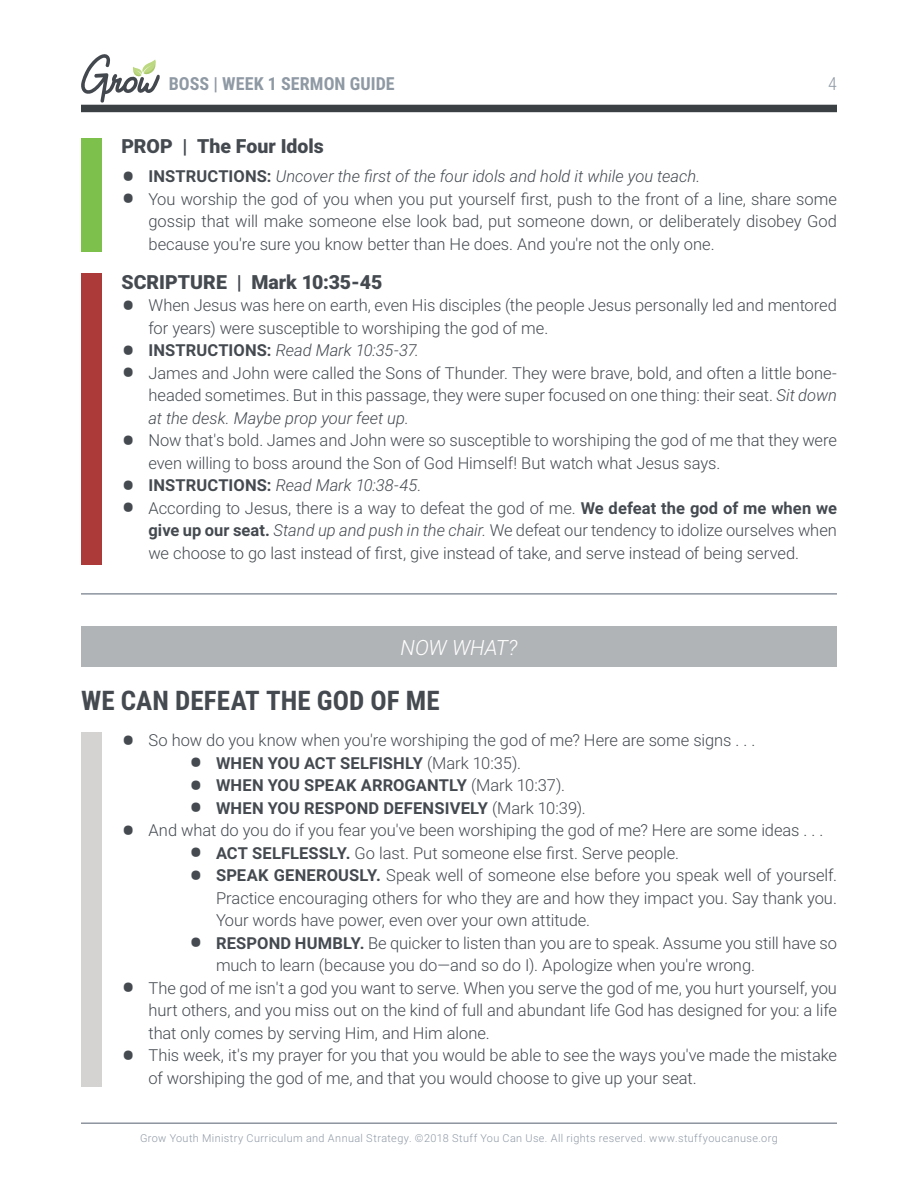
<style>
.page{position:relative;width:918px;height:1188px;background:#fff}
.page>*{position:absolute;margin:0;border:0;box-sizing:border-box;transform-origin:0 0}
.t1{font:700 27px "Roboto Condensed";color:#444a50}
.t2{font:italic 300 21px "Roboto";letter-spacing:-.01em;color:#fff}
.t3{font:900 19.5px "Roboto";color:#444a50}
.t4{font:700 18px "Roboto Condensed";letter-spacing:.005em;color:#8f99a4}
.t5{font:300 18px "Roboto Condensed";color:#8f99a4}
.t6{font:300 16.5px/22.5px "Roboto";letter-spacing:-.005em;color:#444a50;text-align:justify}
.t7{font:italic 300 16.5px "Roboto";color:#444a50}
.t8{font:700 16.5px "Roboto";letter-spacing:.01em;color:#444a50}
.t9{font:300 10.8px "Roboto";letter-spacing:.04em;color:#8f99a6}
.s1{font-family:"Roboto Condensed";font-weight:700;font-style:normal;font-size:37.5px}
.s2{font-weight:700;font-style:normal}
.s3{font-family:"Roboto Condensed";font-weight:700;font-size:37.5px}
.s4{font-style:italic}
.s5{font-weight:700}
.s6{font-family:"Roboto Condensed";font-size:37.5px}
.s7{font-weight:300}
</style>
<div class="page">
<hr style="left:81px;top:1122px;width:756px;height:2px;background:#8d949e">
<div style="left:81px;top:105px;width:756px;height:7px;background:#3b4045"></div>
<svg style="left:81px;top:54px;width:79px;height:49px"></svg>
<hr style="left:81px;top:593px;width:756px;height:2px;background:#8d949e">
<div style="left:81px;top:626px;width:756px;height:41px;background:#b1b4b6"></div>
<div style="left:81px;top:273px;width:20px;height:292px;background:#ac3a39"></div>
<div style="left:81px;top:732px;width:20px;height:354px;background:#d4d3d2"></div>
<div style="left:81px;top:138px;width:20px;height:113px;background:#7ec04c"></div>
<p class="t4" style="left:169px;top:71px;width:228px">BOSS | WEEK 1 SERMON GUIDE</p>
<p class="t5" style="left:828px;top:71px;width:10px">4</p>
<p class="t3" style="left:122px;top:132px;width:204px">PROP | The Four Idols</p>
<p class="t7" style="left:122px;top:165px;width:580px"><span class="s1">•</span> <span class="s2">INSTRUCTIONS:</span> Uncover the first of the four idols and hold it while you teach.</p>
<p class="t6" style="left:148px;top:187px;width:690px;text-indent:-27px"><span class="s3">•</span> You worship the god of you when you put yourself first, push to the front of a line, share some gossip that will make someone else look bad, put someone down, or deliberately disobey God because you're sure you know better than He does. And you're not the only one.</p>
<p class="t3" style="left:122px;top:268px;width:262px">SCRIPTURE | Mark 10:35-45</p>
<p class="t6" style="left:148px;top:293px;width:690px;text-indent:-27px"><span class="s3">•</span> When Jesus was here on earth, even His disciples (the people Jesus personally led and mentored for years) were susceptible to worshiping the god of me.</p>
<p class="t7" style="left:122px;top:339px;width:299px"><span class="s1">•</span> <span class="s2">INSTRUCTIONS:</span> Read Mark 10:35-37.</p>
<p class="t6" style="left:148px;top:361px;width:690px;text-indent:-27px"><span class="s3">•</span> James and John were called the Sons of Thunder. They were brave, bold, and often a little bone&shy;headed sometimes. But in this passage, they were super focused on one thing: their seat. <span class="s4">Sit down at the desk. Maybe prop your feet up.</span></p>
<p class="t6" style="left:148px;top:428px;width:690px;text-indent:-27px"><span class="s3">•</span> Now that's bold. James and John were so susceptible to worshiping the god of me that they were even willing to boss around the Son of God Himself! But watch what Jesus says.</p>
<p class="t7" style="left:122px;top:474px;width:302px"><span class="s1">•</span> <span class="s2">INSTRUCTIONS:</span> Read Mark 10:38-45.</p>
<p class="t6" style="left:148px;top:496px;width:690px;text-indent:-27px"><span class="s3">•</span> According to Jesus, there is a way to defeat the god of me. <span class="s5">We defeat the god of me when we give up our seat.</span> <span class="s4">Stand up and push in the chair.</span> We defeat our tendency to idolize ourselves when we choose to go last instead of first, give instead of take, and serve instead of being served.</p>
<p class="t2" style="left:400px;top:632px;width:119px">NOW WHAT?</p>
<p class="t1" style="left:81px;top:682px;width:360px">WE CAN DEFEAT THE GOD OF ME</p>
<p class="t6" style="left:122px;top:728px;width:635px"><span class="s3">•</span> So how do you know when you're worshiping the god of me? Here are some signs . . .</p>
<p class="t8" style="left:189px;top:751px;width:334px"><span class="s6">•</span> WHEN YOU ACT SELFISHLY <span class="s7">(Mark 10:35).</span></p>
<p class="t8" style="left:189px;top:774px;width:378px"><span class="s6">•</span> WHEN YOU SPEAK ARROGANTLY <span class="s7">(Mark 10:37).</span></p>
<p class="t8" style="left:189px;top:796px;width:398px"><span class="s6">•</span> WHEN YOU RESPOND DEFENSIVELY <span class="s7">(Mark 10:39).</span></p>
<p class="t6" style="left:122px;top:818px;width:703px"><span class="s3">•</span> And what do you do if you fear you've been worshiping the god of me? Here are some ideas . . .</p>
<p class="t6" style="left:189px;top:841px;width:492px"><span class="s3">•</span> <span class="s5">ACT SELFLESSLY.</span> Go last. Put someone else first. Serve people.</p>
<p class="t6" style="left:216px;top:863px;width:623px;text-indent:-27px"><span class="s3">•</span> <span class="s5">SPEAK GENEROUSLY.</span> Speak well of someone else before you speak well of yourself.<br>Practice encouraging others for who they are and how they impact you. Say thank you.<br>Your words have power, even over your own attitude.</p>
<p class="t6" style="left:216px;top:931px;width:622px;text-indent:-27px"><span class="s3">•</span> <span class="s5">RESPOND HUMBLY.</span> Be quicker to listen than you are to speak. Assume you still have so much to learn (because you do—and so do I). Apologize when you're wrong.</p>
<p class="t6" style="left:148px;top:976px;width:690px;text-indent:-27px"><span class="s3">•</span> The god of me isn't a god you want to serve. When you serve the god of me, you hurt yourself, you hurt others, and you miss out on the kind of full and abundant life God has designed for you: a life that only comes by serving Him, and Him alone.</p>
<p class="t6" style="left:148px;top:1043px;width:690px;text-indent:-27px"><span class="s3">•</span> This week, it's my prayer for you that you would be able to see the ways you've made the mistake of worshiping the god of me, and that you would choose to give up your seat.</p>
<p class="t9" style="left:140px;top:1131px;width:639px">Grow Youth Ministry Curriculum and Annual Strategy. ©2018 Stuff You Can Use. All rights reserved. www.stuffyoucanuse.org</p>
</div>
